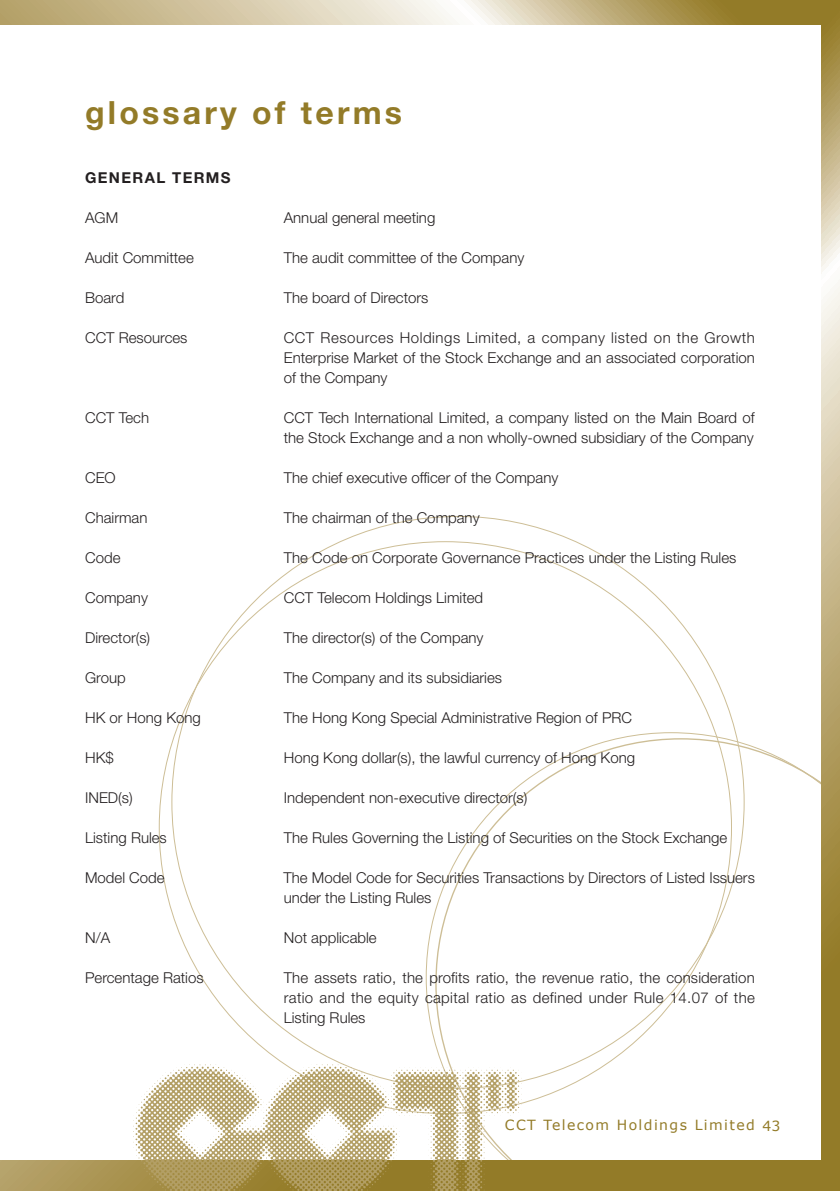
<style>
.page{position:relative;width:840px;height:1191px;background:#fff}
.page>*{position:absolute;margin:0;border:0;box-sizing:border-box;transform-origin:0 0}
.t1{font:700 32px "Helvetica Neue LT Std";letter-spacing:.1em;color:#937b28}
.t2{font:300 15px/20px "Helvetica Neue LT Std";color:#231f20;text-align:justify}
.t3{font:700 15px "Helvetica Neue LT Std";letter-spacing:.09em;color:#231f20}
.t4{font:14px "Verdana";letter-spacing:.1em;color:#937b28}
</style>
<div class="page">
<svg style="left:425px;top:732px;width:395px;height:370px"></svg>
<svg style="left:0;top:0;width:820px;height:25px;background:#c9bb91"></svg>
<svg style="left:0;top:1160px;width:820px;height:31px;background:#9b8438"></svg>
<svg style="left:820px;top:0;width:19px;height:1191px;background:#bdac79"></svg>
<img style="left:127px;top:1058px;width:402px;height:133px">
<h1 class="t1" style="left:85px;top:101px;width:318px">glossary of terms</h1>
<p class="t3" style="left:85px;top:172px;width:147px">GENERAL TERMS</p>
<p class="t2" style="left:85px;top:209px;width:35px">AGM</p>
<p class="t2" style="left:283px;top:209px;width:153px">Annual general meeting</p>
<p class="t2" style="left:85px;top:249px;width:110px">Audit Committee</p>
<p class="t2" style="left:283px;top:249px;width:242px">The audit committee of the Company</p>
<p class="t2" style="left:85px;top:289px;width:41px">Board</p>
<p class="t2" style="left:283px;top:289px;width:146px">The board of Directors</p>
<p class="t2" style="left:85px;top:329px;width:104px">CCT Resources</p>
<p class="t2" style="left:283px;top:329px;width:472px">CCT Resources Holdings Limited, a company listed on the Growth Enterprise Market of the Stock Exchange and an associated corporation of the Company</p>
<p class="t2" style="left:85px;top:409px;width:65px">CCT Tech</p>
<p class="t2" style="left:283px;top:409px;width:472px">CCT Tech International Limited, a company listed on the Main Board of the Stock Exchange and a non wholly-owned subsidiary of the Company</p>
<p class="t2" style="left:85px;top:469px;width:32px">CEO</p>
<p class="t2" style="left:283px;top:469px;width:276px">The chief executive officer of the Company</p>
<p class="t2" style="left:85px;top:509px;width:64px">Chairman</p>
<p class="t2" style="left:283px;top:509px;width:197px">The chairman of the Company</p>
<p class="t2" style="left:85px;top:549px;width:37px">Code</p>
<p class="t2" style="left:283px;top:549px;width:454px">The Code on Corporate Governance Practices under the Listing Rules</p>
<p class="t2" style="left:85px;top:589px;width:64px">Company</p>
<p class="t2" style="left:283px;top:589px;width:201px">CCT Telecom Holdings Limited</p>
<p class="t2" style="left:85px;top:629px;width:67px">Director(s)</p>
<p class="t2" style="left:283px;top:629px;width:201px">The director(s) of the Company</p>
<p class="t2" style="left:85px;top:669px;width:42px">Group</p>
<p class="t2" style="left:283px;top:669px;width:220px">The Company and its subsidiaries</p>
<p class="t2" style="left:85px;top:709px;width:117px">HK or Hong Kong</p>
<p class="t2" style="left:283px;top:709px;width:349px">The Hong Kong Special Administrative Region of PRC</p>
<p class="t2" style="left:85px;top:749px;width:30px">HK$</p>
<p class="t2" style="left:283px;top:749px;width:352px">Hong Kong dollar(s), the lawful currency of Hong Kong</p>
<p class="t2" style="left:85px;top:789px;width:49px">INED(s)</p>
<p class="t2" style="left:283px;top:789px;width:245px">Independent non-executive director(s)</p>
<p class="t2" style="left:85px;top:829px;width:83px">Listing Rules</p>
<p class="t2" style="left:283px;top:829px;width:445px">The Rules Governing the Listing of Securities on the Stock Exchange</p>
<p class="t2" style="left:85px;top:869px;width:81px">Model Code</p>
<p class="t2" style="left:283px;top:869px;width:472px">The Model Code for Securities Transactions by Directors of Listed Issuers under the Listing Rules</p>
<p class="t2" style="left:85px;top:929px;width:27px">N/A</p>
<p class="t2" style="left:283px;top:929px;width:94px">Not applicable</p>
<p class="t2" style="left:85px;top:969px;width:120px">Percentage Ratios</p>
<p class="t2" style="left:283px;top:969px;width:472px">The assets ratio, the profits ratio, the revenue ratio, the consideration ratio and the equity capital ratio as defined under Rule 14.07 of the Listing Rules</p>
<p class="t4" style="left:504px;top:1116px;width:277px">CCT Telecom Holdings Limited 43</p>
</div>
